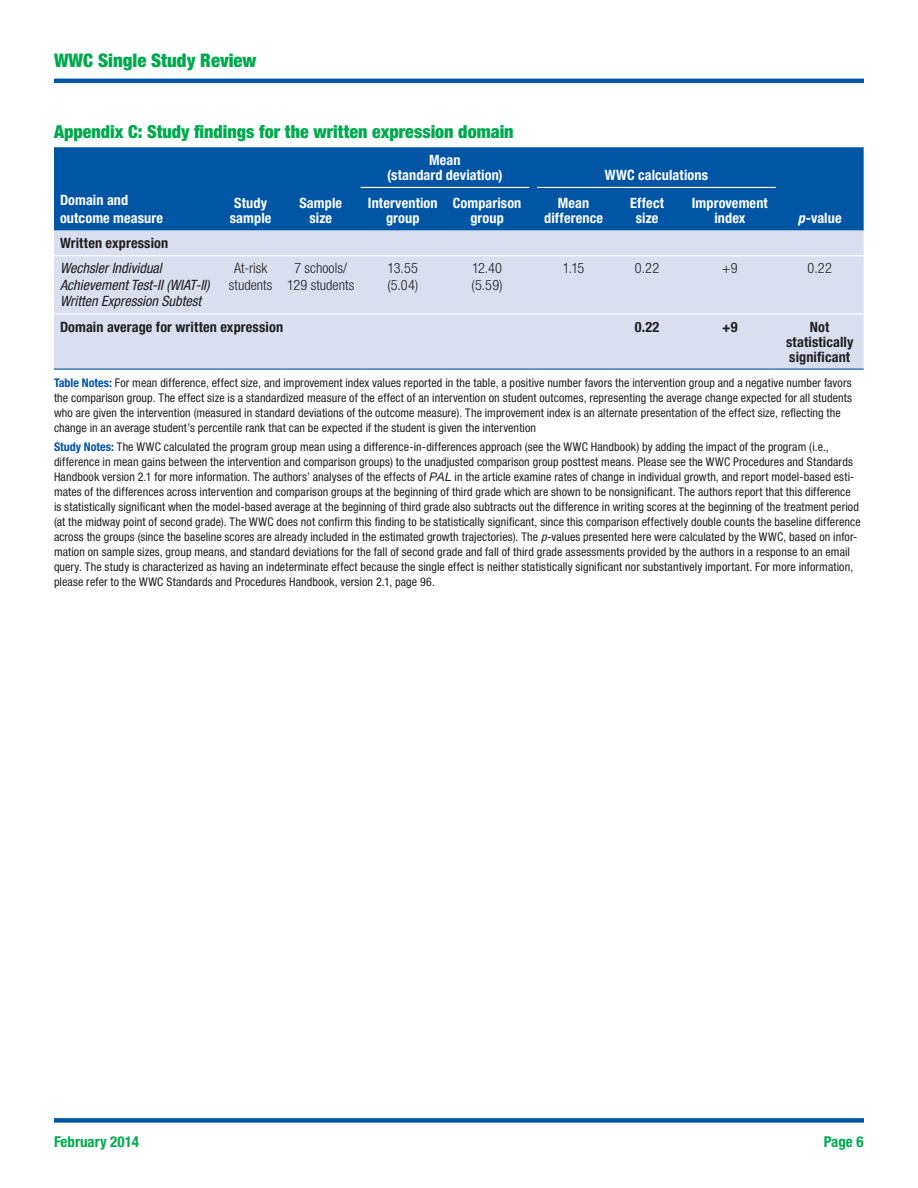
<style>
.page{position:relative;width:918px;height:1188px;background:#fff}
.page>*{position:absolute;margin:0;border:0;box-sizing:border-box;transform-origin:0 0}
.t1{font:900 condensed 18.75px "Helvetica Neue LT Std";color:#00a94e}
.t2{font:900 condensed 18px "Helvetica Neue LT Std";color:#00a94e}
.t3{font:700 condensed 15px "Helvetica Neue LT Std";color:#00a94e}
.Table_sub_head-cen{font:700 condensed 14.25px/15px "Helvetica Neue LT Std";letter-spacing:.01em;color:#fff;text-align:center}
.Table_sub_head-bla{font:700 condensed 14.25px/15px "Helvetica Neue LT Std";letter-spacing:.01em;color:#231f20;text-align:center}
.Table_body_text-ce{font:300 condensed 14.25px/16.5px "Helvetica Neue LT Std";letter-spacing:.005em;color:#231f20;text-align:center}
.t4{font:italic condensed 14.25px/16.5px "Helvetica Neue LT Std";color:#231f20}
.Table_body_text-ce-2{font:700 condensed 14.25px "Helvetica Neue LT Std";color:#231f20}
.t5{font:condensed 12px/15px "Helvetica Neue LT Std";letter-spacing:.01em;color:#231f20}
.s1{font-style:italic}
.s2{font-weight:700;color:#0155a5}
.s3{font-style:italic;font-stretch:normal}
</style>
<div class="page">
<div style="left:54px;top:1118px;width:810px;height:5px;background:#0155a5"></div>
<hr style="left:54px;top:79px;width:810px;height:4px;background:#0155a5">
<div style="left:54px;top:147px;width:810px;height:84px;background:#0155a5"></div>
<div style="left:54px;top:231px;width:810px;height:138px;background:#d9dfef"></div>
<hr style="left:54px;top:313px;width:166px;height:1px;background:#fff">
<hr style="left:220px;top:313px;width:61px;height:1px;background:#fff">
<hr style="left:281px;top:313px;width:80px;height:1px;background:#fff">
<hr style="left:361px;top:313px;width:84px;height:1px;background:#fff">
<hr style="left:445px;top:313px;width:84px;height:1px;background:#fff">
<hr style="left:537px;top:313px;width:73px;height:1px;background:#fff">
<hr style="left:610px;top:313px;width:74px;height:1px;background:#fff">
<hr style="left:684px;top:313px;width:92px;height:1px;background:#fff">
<hr style="left:776px;top:313px;width:88px;height:1px;background:#fff">
<hr style="left:54px;top:369px;width:166px;height:1px;background:#0155a5">
<hr style="left:220px;top:369px;width:61px;height:1px;background:#0155a5">
<hr style="left:281px;top:369px;width:80px;height:1px;background:#0155a5">
<hr style="left:361px;top:369px;width:84px;height:1px;background:#0155a5">
<hr style="left:445px;top:369px;width:84px;height:1px;background:#0155a5">
<hr style="left:537px;top:369px;width:73px;height:1px;background:#0155a5">
<hr style="left:610px;top:369px;width:74px;height:1px;background:#0155a5">
<hr style="left:684px;top:369px;width:92px;height:1px;background:#0155a5">
<hr style="left:776px;top:369px;width:88px;height:1px;background:#0155a5">
<hr style="left:361px;top:187px;width:84px;height:1px;background:#fff">
<hr style="left:445px;top:187px;width:84px;height:1px;background:#fff">
<hr style="left:537px;top:187px;width:73px;height:1px;background:#fff">
<hr style="left:610px;top:187px;width:74px;height:1px;background:#fff">
<hr style="left:684px;top:187px;width:92px;height:1px;background:#fff">
<hr style="left:54px;top:255px;width:166px;height:1px;background:#fff">
<hr style="left:220px;top:255px;width:61px;height:1px;background:#fff">
<hr style="left:281px;top:255px;width:80px;height:1px;background:#fff">
<hr style="left:361px;top:255px;width:84px;height:1px;background:#fff">
<hr style="left:445px;top:255px;width:84px;height:1px;background:#fff">
<hr style="left:537px;top:255px;width:73px;height:1px;background:#fff">
<hr style="left:610px;top:255px;width:74px;height:1px;background:#fff">
<hr style="left:684px;top:255px;width:92px;height:1px;background:#fff">
<hr style="left:776px;top:255px;width:88px;height:1px;background:#fff">
<h1 class="t1" style="left:54px;top:49px;width:204px">WWC Single Study Review</h1>
<p class="t2" style="left:54px;top:121px;width:461px">Appendix C: Study findings for the written expression domain</p>
<p class="Table_sub_head-cen" style="left:60px;top:191px;width:105px;line-height:18px;text-align:left">Domain and outcome measure</p>
<p class="Table_sub_head-cen" style="left:230px;top:195px;width:43px">Study sample</p>
<p class="Table_sub_head-cen" style="left:299px;top:195px;width:44px">Sample size</p>
<p class="Table_sub_head-bla" style="left:60px;top:236px;width:110px">Written expression</p>
<p class="t4" style="left:60px;top:261px;width:151px">Wechsler Individual<br>Achievement Test-II (WIAT-II)<br>Written Expression Subtest</p>
<p class="Table_body_text-ce" style="left:229px;top:260px;width:45px">At-risk students</p>
<p class="Table_body_text-ce" style="left:294px;top:260px;width:54px">7 schools/</p>
<p class="Table_body_text-ce" style="left:287px;top:277px;width:69px">129 students</p>
<p class="Table_sub_head-cen" style="left:387px;top:152px;width:117px">Mean<br>(standard deviation)</p>
<p class="Table_sub_head-cen" style="left:368px;top:195px;width:71px">Intervention group</p>
<p class="Table_sub_head-cen" style="left:453px;top:195px;width:70px">Comparison group</p>
<p class="Table_body_text-ce" style="left:388px;top:260px;width:32px">13.55</p>
<p class="Table_body_text-ce" style="left:387px;top:277px;width:32px">(5.04)</p>
<p class="Table_body_text-ce" style="left:472px;top:260px;width:32px">12.40</p>
<p class="Table_body_text-ce" style="left:472px;top:277px;width:32px">(5.59)</p>
<p class="Table_sub_head-cen" style="left:605px;top:167px;width:105px">WWC calculations</p>
<p class="Table_sub_head-cen" style="left:544px;top:195px;width:60px">Mean difference</p>
<p class="Table_sub_head-cen" style="left:630px;top:195px;width:35px">Effect size</p>
<p class="Table_sub_head-cen" style="left:692px;top:195px;width:77px">Improvement index</p>
<p class="Table_sub_head-cen" style="left:798px;top:210px;width:45px"><span class="s1">p</span>-value</p>
<p class="Table_body_text-ce" style="left:563px;top:260px;width:23px">1.15</p>
<p class="Table_body_text-ce" style="left:635px;top:260px;width:26px">0.22</p>
<p class="Table_body_text-ce" style="left:722px;top:260px;width:17px">+9</p>
<p class="Table_body_text-ce" style="left:808px;top:260px;width:26px">0.22</p>
<p class="Table_sub_head-bla" style="left:60px;top:319px;width:225px">Domain average for written expression</p>
<p class="Table_body_text-ce-2" style="left:635px;top:318px;width:26px">0.22</p>
<p class="Table_body_text-ce-2" style="left:722px;top:318px;width:17px">+9</p>
<p class="Table_sub_head-bla" style="left:786px;top:319px;width:69px">Not statistically significant</p>
<p class="t5" style="left:54px;top:375px;width:800px"><span class="s2">Table Notes:</span> For mean difference, effect size, and improvement index values reported in the table, a positive number favors the intervention group and a negative number favors the comparison group. The effect size is a standardized measure of the effect of an intervention on student outcomes, representing the average change expected for all students who are given the intervention (measured in standard deviations of the outcome measure). The improvement index is an alternate presentation of the effect size, reflecting the change in an average student’s percentile rank that can be expected if the student is given the intervention</p>
<p class="t5" style="left:54px;top:439px;width:808px"><span class="s2">Study Notes:</span> The WWC calculated the program group mean using a difference-in-differences approach (see the WWC Handbook) by adding the impact of the program (i.e., difference in mean gains between the intervention and comparison groups) to the unadjusted comparison group posttest means. Please see the WWC Procedures and Standards Handbook version 2.1 for more information. The authors’ analyses of the effects of <span class="s3">PAL</span> in the article examine rates of change in individual growth, and report model-based esti&shy;mates of the differences across intervention and comparison groups at the beginning of third grade which are shown to be nonsignificant. The authors report that this difference is statistically significant when the model-based average at the beginning of third grade also subtracts out the difference in writing scores at the beginning of the treatment period (at the midway point of second grade). The WWC does not confirm this finding to be statistically significant, since this comparison effectively double counts the baseline difference across the groups (since the baseline scores are already included in the estimated growth trajectories). The <span class="s1">p</span>-values presented here were calculated by the WWC, based on infor&shy;mation on sample sizes, group means, and standard deviations for the fall of second grade and fall of third grade assessments provided by the authors in a response to an email query. The study is characterized as having an indeterminate effect because the single effect is neither statistically significant nor substantively important. For more information, please refer to the WWC Standards and Procedures Handbook, version 2.1, page 96.</p>
<p class="t3" style="left:54px;top:1132px;width:87px">February 2014</p>
<p class="t3" style="left:824px;top:1132px;width:41px">Page 6</p>
</div>
